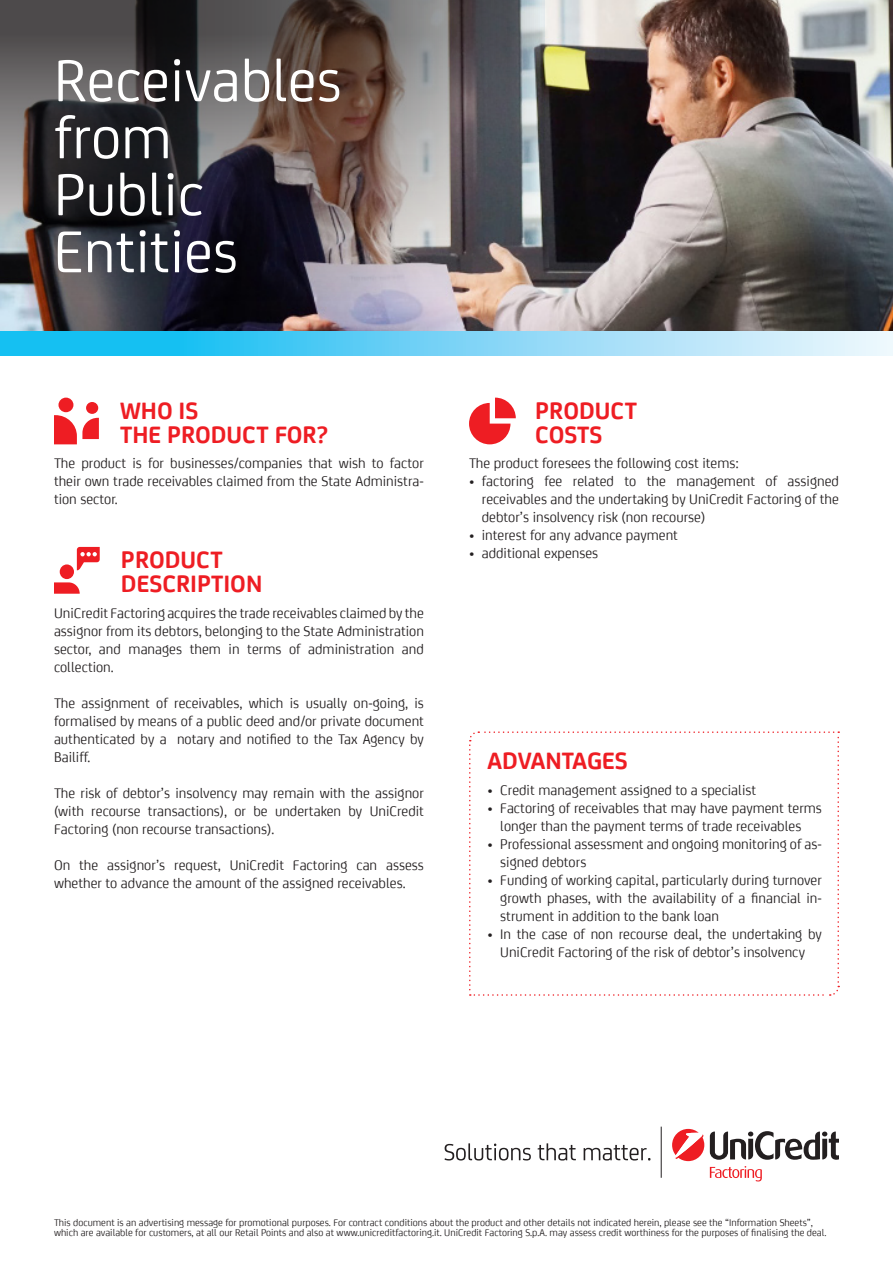
<style>
.page{position:relative;width:893px;height:1263px;background:#fff}
.page>*{position:absolute;margin:0;border:0;box-sizing:border-box;transform-origin:0 0}
.Cover_-_Headline{font:63px "Uni Credit CY";color:#fff}
.Body_Headline{font:700 25.5px/24px "Uni Credit CY";color:#ee1d23}
.Bodycopy{font:15px/18px "Uni Credit CY";color:#231f20;text-align:justify}
.Bullet_Points{font:15px/18px "Uni Credit CY";color:#231f20;text-align:justify}
.t1{font:10.5px/10.5px "Uni Credit CY";color:#231f20}
</style>
<div class="page">
<svg style="left:0;top:331px;width:893px;height:24px;background:#74d5f6"></svg>
<svg style="left:710px;top:1131px;width:129px;height:29px"></svg>
<svg style="left:672px;top:1129px;width:32px;height:32px"></svg>
<svg style="left:710px;top:1166px;width:52px;height:15px"></svg>
<hr style="left:661px;top:1126px;width:1px;height:52px;background:#231f20">
<svg style="left:445px;top:1143px;width:86px;height:17px"></svg>
<svg style="left:538px;top:1143px;width:38px;height:17px"></svg>
<svg style="left:584px;top:1145px;width:66px;height:15px"></svg>
<div style="left:58px;top:398px;width:15px;height:14px;background:#ee1d23;border-radius:50%"></div>
<div style="left:86px;top:402px;width:12px;height:12px;background:#ee1d23;border-radius:50%"></div>
<svg style="left:54px;top:415px;width:45px;height:29px"></svg>
<svg style="left:469px;top:403px;width:41px;height:41px"></svg>
<svg style="left:495px;top:398px;width:21px;height:20px"></svg>
<img style="left:0;top:0;width:893px;height:331px">
<img style="left:0;top:0;width:544px;height:330px">
<div style="left:60px;top:564px;width:14px;height:15px;background:#ee1d23;border-radius:50%"></div>
<svg style="left:54px;top:582px;width:26px;height:12px"></svg>
<svg style="left:77px;top:547px;width:23px;height:23px"></svg>
<svg style="left:469px;top:731px;width:371px;height:265px"></svg>
<p class="Cover_-_Headline" style="left:54px;top:35px;width:289px">Receivables</p>
<p class="Cover_-_Headline" style="left:54px;top:92px;width:119px">from</p>
<p class="Cover_-_Headline" style="left:54px;top:149px;width:151px">Public</p>
<p class="Cover_-_Headline" style="left:54px;top:206px;width:186px">Entities</p>
<h2 class="Body_Headline" style="left:120px;top:396px;width:210px">WHO IS<br>THE PRODUCT FOR?</h2>
<h2 class="Body_Headline" style="left:535px;top:396px;width:103px">PRODUCT<br>COSTS</h2>
<p class="Bodycopy" style="left:54px;top:453px;width:371px">The product is for businesses/companies that wish to factor their own trade receivables claimed from the State Administra&shy;tion sector.</p>
<p class="Body_Headline" style="left:121px;top:546px;width:143px">PRODUCT<br>DESCRIPTION</p>
<p class="Bodycopy" style="left:54px;top:603px;width:371px">UniCredit Factoring acquires the trade receivables claimed by the assignor from its debtors, belonging to the State Administration sector, and manages them in terms of administration and collection.</p>
<p class="Bodycopy" style="left:54px;top:693px;width:371px">The assignment of receivables, which is usually on-going, is formalised by means of a public deed and/or private document authenticated by a notary and notified to the Tax Agency by Bailiff.</p>
<p class="Bodycopy" style="left:54px;top:783px;width:371px">The risk of debtor’s insolvency may remain with the assignor (with recourse transactions), or be undertaken by UniCredit Factoring (non recourse transactions).</p>
<p class="Bodycopy" style="left:54px;top:855px;width:371px">On the assignor’s request, UniCredit Factoring can assess whether to advance the amount of the assigned receivables.</p>
<p class="Bullet_Points" style="left:469px;top:453px;width:271px">The product foresees the following cost items:</p>
<p class="Bullet_Points" style="left:482px;top:471px;width:359px;text-indent:-13px">• factoring fee related to the management of assigned receivables and the undertaking by UniCredit Factoring of the debtor’s insolvency risk (non recourse)</p>
<p class="Bullet_Points" style="left:469px;top:525px;width:211px">• interest for any advance payment</p>
<p class="Bullet_Points" style="left:469px;top:543px;width:131px">• additional expenses</p>
<p class="Body_Headline" style="left:488px;top:747px;width:142px">ADVANTAGES</p>
<p class="Bodycopy" style="left:488px;top:780px;width:270px">• Credit management assigned to a specialist</p>
<p class="Bodycopy" style="left:488px;top:798px;width:336px;text-align:center">• Factoring of receivables that may have payment terms longer than the payment terms of trade receivables</p>
<p class="Bodycopy" style="left:500px;top:834px;width:323px;text-indent:-13px">• Professional assessment and ongoing monitoring of as&shy;signed debtors</p>
<p class="Bodycopy" style="left:500px;top:870px;width:323px;text-indent:-13px">• Funding of working capital, particularly during turnover growth phases, with the availability of a financial in&shy;strument in addition to the bank loan</p>
<p class="Bodycopy" style="left:488px;top:924px;width:336px;text-align:center">• In the case of non recourse deal, the undertaking by<br>UniCredit Factoring of the risk of debtor’s insolvency</p>
<p class="t1" style="left:54px;top:1216px;width:774px">This document is an advertising message for promotional purposes. For contract conditions about the product and other details not indicated herein, please see the “Information Sheets”, which are available for customers, at all our Retail Points and also at www.unicreditfactoring.it. UniCredit Factoring S.p.A. may assess credit worthiness for the purposes of finalising the deal.</p>
</div>
